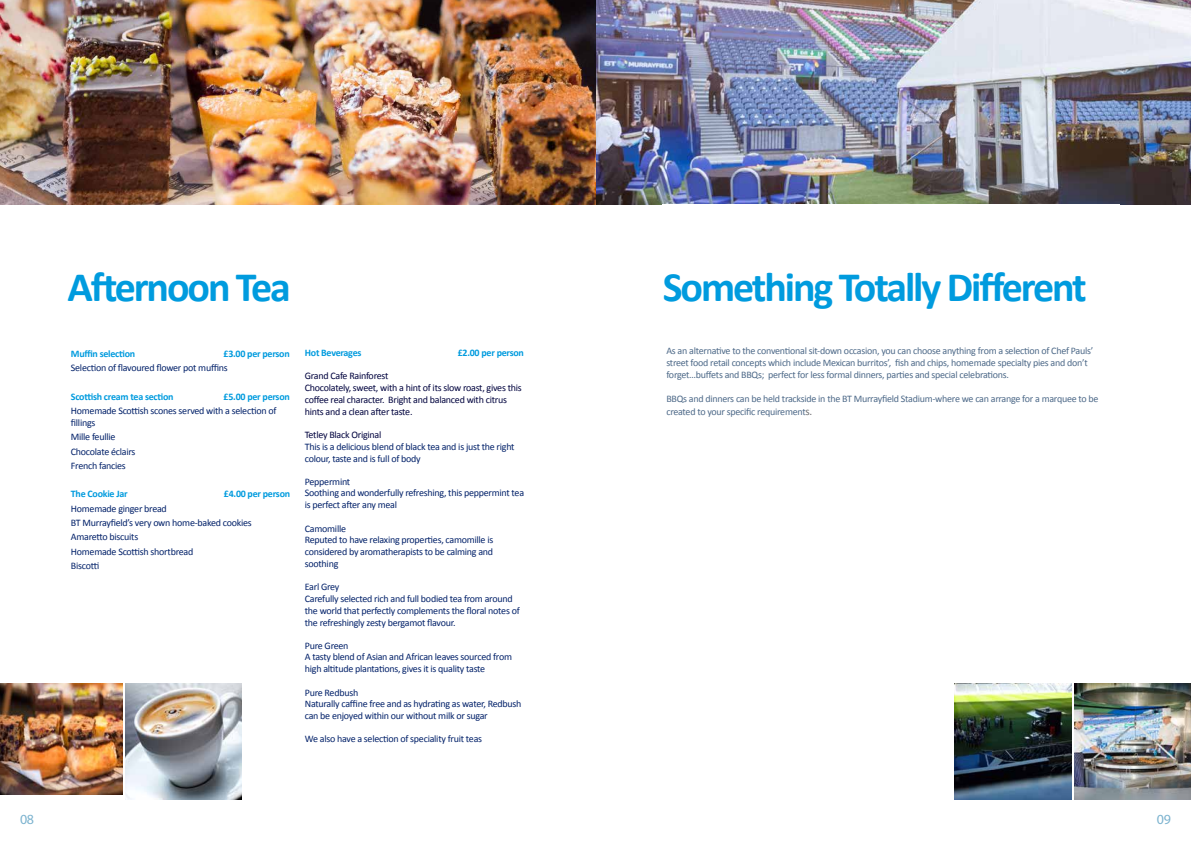
<style>
.page{position:relative;width:1191px;height:842px;background:#fff}
.page>*{position:absolute;margin:0;border:0;box-sizing:border-box;transform-origin:0 0}
.t1{font:700 42px "Calibri";letter-spacing:-.05em;color:#009bde}
.t2{font:14px "Myriad Pro";color:#7cb3cf}
.t3{font:10px/14.3px "Calibri";letter-spacing:-.025em;color:#022169}
.t4{font:10px/12px "Calibri";letter-spacing:-.025em;color:#4d6988}
.t5{font:10px/11.8px "Calibri";letter-spacing:-.025em;color:#00033e}
.t6{font:700 10px "Calibri";letter-spacing:-.025em;color:#009bde}
.s1{font-size:11px;color:#6d6e71}
</style>
<div class="page">
<img style="left:595px;top:0;width:596px;height:204px">
<img style="left:0;top:0;width:595px;height:204px">
<img style="left:125px;top:683px;width:117px;height:116px">
<img style="left:1074px;top:684px;width:117px;height:115px">
<img style="left:954px;top:683px;width:117px;height:116px">
<img style="left:0;top:684px;width:123px;height:110px">
<h1 class="t1" style="left:67px;top:260px;width:225px">Afternoon Tea</h1>
<p class="t6" style="left:71px;top:347px;width:66px">Muffin selection</p>
<p class="t6" style="left:223px;top:347px;width:68px">£3.00 per person</p>
<p class="t3" style="left:71px;top:361px;width:158px">Selection of flavoured flower pot muffins</p>
<p class="t6" style="left:71px;top:390px;width:104px">Scottish cream tea section</p>
<p class="t6" style="left:224px;top:390px;width:68px">£5.00 per person</p>
<p class="t3" style="left:71px;top:405px;width:207px;line-height:12px">Homemade Scottish scones served with a selection of fillings</p>
<p class="t3" style="left:71px;top:430px;width:66px">Mille feullie<br>Chocolate éclairs<br>French fancies</p>
<p class="t6" style="left:71px;top:487px;width:58px">The Cookie Jar</p>
<p class="t6" style="left:224px;top:487px;width:68px">£4.00 per person</p>
<p class="t3" style="left:71px;top:501px;width:182px">Homemade ginger bread<br>BT Murrayfield’s very own home-baked cookies<br>Amaretto biscuits<br>Homemade Scottish shortbread<br>Biscotti</p>
<p class="t6" style="left:305px;top:346px;width:58px">Hot Beverages</p>
<p class="t6" style="left:458px;top:346px;width:68px">£2.00 per person</p>
<p class="t5" style="left:305px;top:370px;width:218px">Grand Cafe Rainforest<br>Chocolately, sweet, with a hint of its slow roast, gives this coffee real character. Bright and balanced with citrus hints and a clean after taste.</p>
<p class="t5" style="left:305px;top:429px;width:78px">Tetley Black Original</p>
<p class="t3" style="left:305px;top:440px;width:211px;line-height:12px">This is a delicious blend of black tea and is just the right colour, taste and is full of body</p>
<p class="t3" style="left:305px;top:476px;width:221px;line-height:11.7px">Peppermint<br>Soothing and wonderfully refreshing, this peppermint tea is perfect after any meal</p>
<p class="t3" style="left:305px;top:522px;width:190px;line-height:11.8px">Camomille<br>Reputed to have relaxing properties, camomille is considered by aromatherapists to be calming and soothing</p>
<p class="t3" style="left:305px;top:581px;width:216px;line-height:11.8px">Earl Grey<br>Carefully selected rich and full bodied tea from around the world that perfectly complements the floral notes of the refreshingly zesty bergamot flavour.</p>
<p class="t3" style="left:305px;top:640px;width:209px;line-height:11.7px">Pure Green<br>A tasty blend of Asian and African leaves sourced from high altitude plantations, gives it is quality taste</p>
<p class="t3" style="left:305px;top:686px;width:218px;line-height:11.7px">Pure Redbush<br>Naturally caffine free and as hydrating as water, Redbush can be enjoyed within our without milk or sugar</p>
<p class="t3" style="left:305px;top:732px;width:179px">We also have a selection of speciality fruit teas</p>
<h1 class="t1" style="left:663px;top:260px;width:425px">Something Totally Different</h1>
<p class="t4" style="left:666px;top:345px;width:428px">As an alternative to the conventional sit-down occasion, you can choose anything from a selection of Chef Pauls’ street food retail concepts which include Mexican burritos’, fish and chips, homemade specialty pies and don’t forget…buffets and BBQs; perfect for less formal dinners, parties and special celebrations.</p>
<p class="t4" style="left:666px;top:392px;width:434px;line-height:13.2px">BBQs and dinners can be held trackside in the BT Murrayfield Stadium-where we can arrange for a marquee to be created to your specific requirement<span class="s1">s.</span></p>
<h2 class="t2" style="left:20px;top:811px;width:16px">08</h2>
<h2 class="t2" style="left:1157px;top:811px;width:16px">09</h2>
</div>
